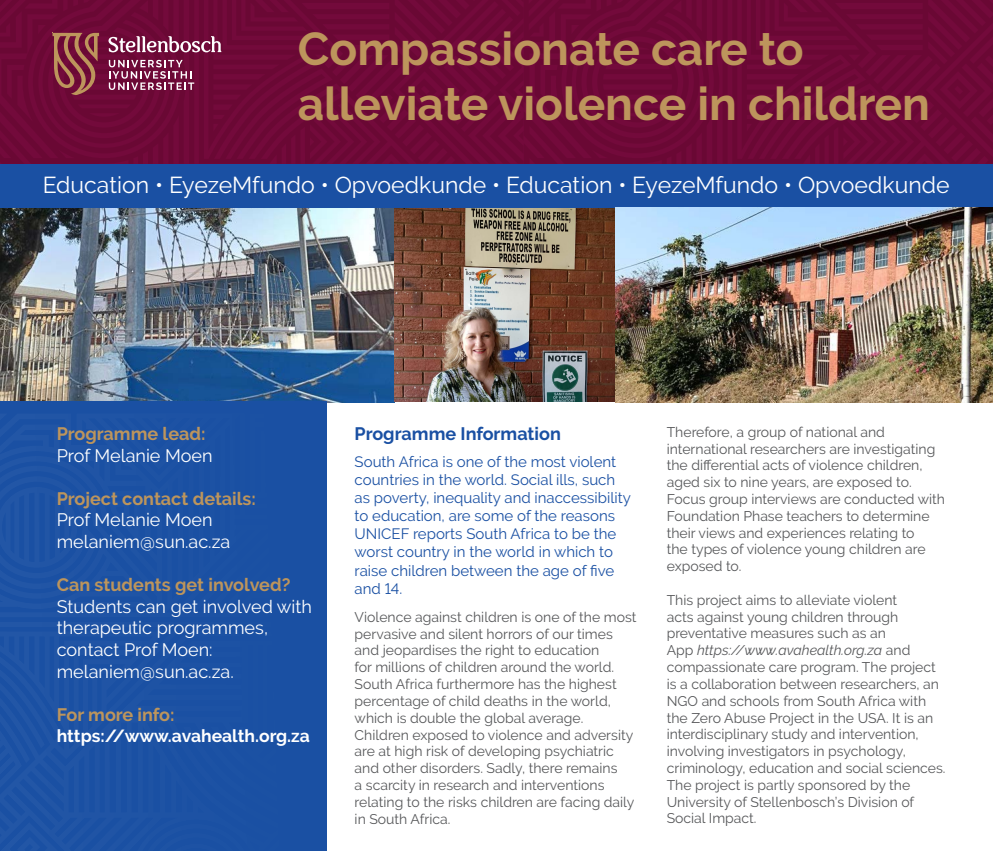
<style>
.page{position:relative;width:993px;height:851px;background:#fff}
.page>*{position:absolute;margin:0;border:0;box-sizing:border-box;transform-origin:0 0}
.t1{font:700 46px "Raleway";color:#bd955c}
.t2{font:23px "Raleway";color:#fff}
.t3{font:18px/21.6px "Raleway";color:#fff}
.t4{font:700 18px "Raleway";color:#bd955c}
.t5{font:700 18px "Raleway";color:#1a50a3}
.t6{font:700 17.5px "Raleway";color:#fff}
.intro{font:15px/18px "Raleway";color:#1a50a3}
.t7{font:14px/16.8px "Raleway";color:#57585a}
.s1{font-style:italic}
</style>
<div class="page">
<img style="left:0;top:207px;width:394px;height:195px">
<div style="left:0;top:401px;width:326px;height:449px;background:#1a50a3"></div>
<img style="left:394px;top:207px;width:257px;height:195px">
<img style="left:651px;top:207px;width:341px;height:195px">
<div style="left:0;top:164px;width:992px;height:43px;background:#1a50a3"></div>
<div style="left:0;top:0;width:523px;height:164px;background:#6c0836"></div>
<svg style="left:52px;top:33px;width:47px;height:62px;background:#8c3f45"></svg>
<svg style="left:108px;top:36px;width:113px;height:16px"></svg>
<svg style="left:109px;top:60px;width:85px;height:30px;background:#954c6d"></svg>
<div style="left:523px;top:0;width:469px;height:164px;background:#6c0836"></div>
<p class="t1" style="left:298px;top:23px;width:507px">Compassionate care to</p>
<p class="t1" style="left:298px;top:78px;width:633px">alleviate violence in children</p>
<p class="t2" style="left:43px;top:172px;width:907px">Education • EyezeMfundo • Opvoedkunde • Education • EyezeMfundo • Opvoedkunde</p>
<p class="t4" style="left:57px;top:423px;width:150px">Programme lead:</p>
<p class="t3" style="left:57px;top:444px;width:157px">Prof Melanie Moen</p>
<p class="t4" style="left:57px;top:488px;width:201px">Project contact details:</p>
<p class="t3" style="left:57px;top:509px;width:157px">Prof Melanie Moen</p>
<p class="t3" style="left:57px;top:531px;width:175px">melaniem@sun.ac.za</p>
<p class="t4" style="left:57px;top:574px;width:235px">Can students get involved?</p>
<p class="t3" style="left:57px;top:595px;width:257px">Students can get involved with therapeutic programmes,</p>
<p class="t3" style="left:57px;top:639px;width:157px">contact Prof Moen:</p>
<p class="t3" style="left:57px;top:660px;width:178px">melaniem@sun.ac.za.</p>
<p class="t4" style="left:57px;top:704px;width:119px">For more info:</p>
<p class="t6" style="left:57px;top:726px;width:254px">https://www.avahealth.org.za</p>
<p class="t5" style="left:354px;top:423px;width:208px">Programme Information</p>
<p class="intro" style="left:354px;top:453px;width:278px">South Africa is one of the most violent countries in the world. Social ills, such as poverty, inequality and inaccessibility to education, are some of the reasons UNICEF reports South Africa to be the worst country in the world in which to raise children between the age of five and 14.</p>
<p class="t7" style="left:354px;top:608px;width:283px">Violence against children is one of the most pervasive and silent horrors of our times and jeopardises the right to education<br>for millions of children around the world.<br>South Africa furthermore has the highest percentage of child deaths in the world, which is double the global average.<br>Children exposed to violence and adversity are at high risk of developing psychiatric and other disorders. Sadly, there remains<br>a scarcity in research and interventions relating to the risks children are facing daily in South Africa.</p>
<p class="t7" style="left:666px;top:423px;width:280px">Therefore, a group of national and international researchers are investigating the differential acts of violence children, aged six to nine years, are exposed to.<br>Focus group interviews are conducted with Foundation Phase teachers to determine their views and experiences relating to<br>the types of violence young children are exposed to.</p>
<p class="t7" style="left:666px;top:591px;width:280px">This project aims to alleviate violent<br>acts against young children through preventative measures such as an<br>App <span class="s1">https://www.avahealth.org.za</span> and compassionate care program. The project is a collaboration between researchers, an NGO and schools from South Africa with the Zero Abuse Project in the USA. It is an interdisciplinary study and intervention, involving investigators in psychology, criminology, education and social sciences.<br>The project is partly sponsored by the University of Stellenbosch’s Division of Social Impact.</p>
</div>
